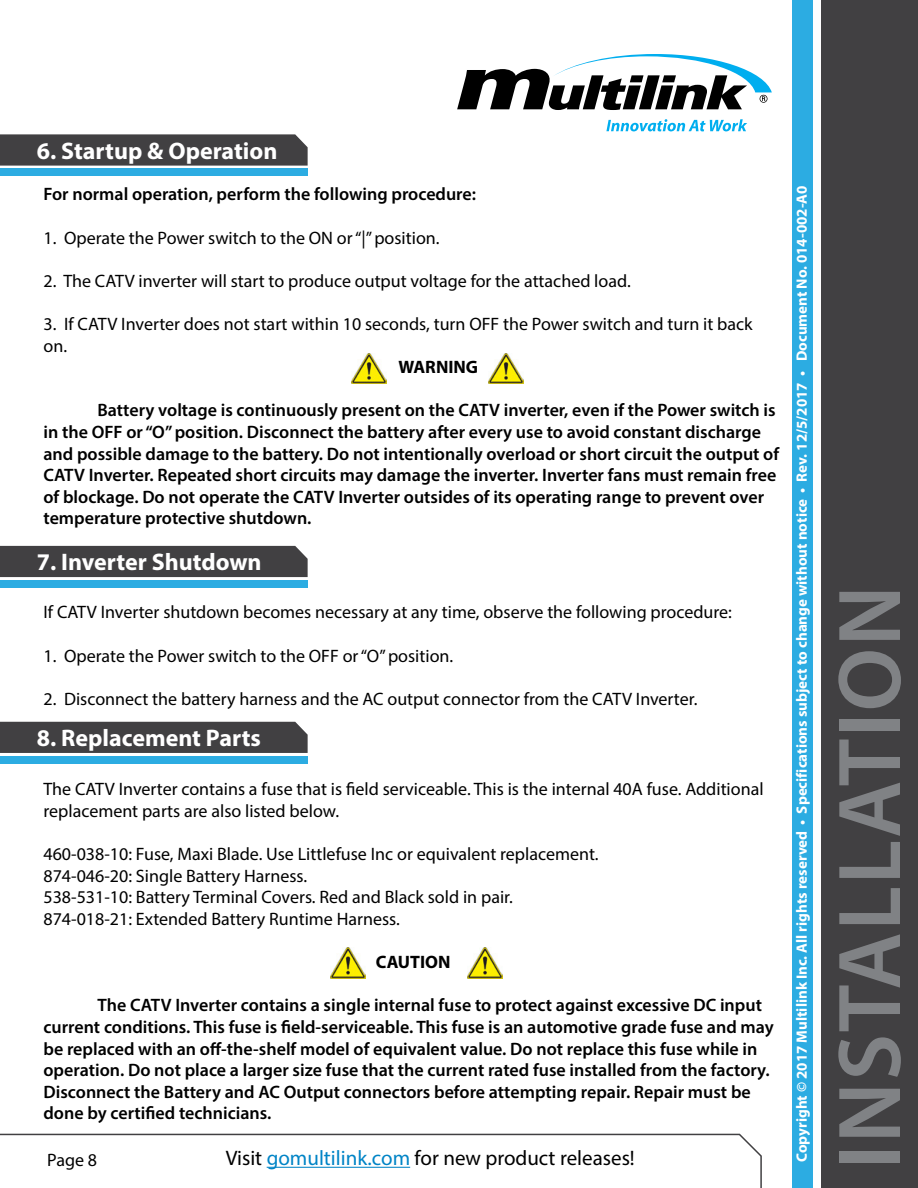
<style>
.page{position:relative;width:918px;height:1188px;background:#fff}
.page>*{position:absolute;margin:0;border:0;box-sizing:border-box;transform-origin:0 0}
.t1{font:600 90px "Myriad Pro";letter-spacing:.02em;color:#808285}
.t2{font:700 24px "Myriad Pro";color:#fff}
.t3{font:21px "Myriad Pro";color:#000}
.t4{font:600 18px/21.6px "Myriad Pro";color:#000}
.t5{font:18px/21.6px "Myriad Pro";color:#000}
.t6{font:700 18px "Myriad Pro";color:#000}
.t7{font:700 15px "Myriad Pro";color:#fff}
.s1{color:#0084c6}
</style>
<div class="page">
<svg style="left:0;top:1133px;width:762px;height:55px"></svg>
<svg style="left:457px;top:54px;width:315px;height:56px"></svg>
<svg style="left:606px;top:119px;width:141px;height:12px"></svg>
<div style="left:821px;top:0;width:97px;height:1188px;background:#414042"></div>
<div style="left:792px;top:0;width:21px;height:1188px;background:#2cace2"></div>
<div style="left:0;top:169px;width:308px;height:7px;background:#2cace2"></div>
<svg style="left:0;top:134px;width:308px;height:32px;background:#474648"></svg>
<img style="left:352px;top:354px;width:34px;height:30px">
<img style="left:488px;top:354px;width:35px;height:30px">
<div style="left:0;top:580px;width:308px;height:8px;background:#2cace2"></div>
<div style="left:0;top:546px;width:308px;height:31px;background:#414042"></div>
<div style="left:0;top:756px;width:308px;height:8px;background:#2cace2"></div>
<div style="left:0;top:722px;width:308px;height:31px;background:#414042"></div>
<img style="left:331px;top:948px;width:34px;height:30px">
<img style="left:467px;top:948px;width:35px;height:30px">
<h2 class="t2" style="left:37px;top:135px;width:242px">6. Startup &amp; Operation</h2>
<p class="t4" style="left:44px;top:183px;width:434px">For normal operation, perform the following procedure:</p>
<p class="t5" style="left:44px;top:227px;width:398px">1. Operate the Power switch to the ON or “|” position.</p>
<p class="t5" style="left:44px;top:270px;width:589px">2. The CATV inverter will start to produce output voltage for the attached load.</p>
<p class="t5" style="left:44px;top:313px;width:711px">3. If CATV Inverter does not start within 10 seconds, turn OFF the Power switch and turn it back on.</p>
<p class="t6" style="left:399px;top:355px;width:81px">WARNING</p>
<p class="t4" style="left:44px;top:399px;width:737px;text-indent:54px">Battery voltage is continuously present on the CATV inverter, even if the Power switch is in the OFF or “O” position. Disconnect the battery after every use to avoid constant discharge and possible damage to the battery. Do not intentionally overload or short circuit the output of CATV Inverter. Repeated short circuits may damage the inverter. Inverter fans must remain free of blockage. Do not operate the CATV Inverter outsides of its operating range to prevent over temperature protective shutdown.</p>
<h2 class="t2" style="left:37px;top:547px;width:226px">7. Inverter Shutdown</h2>
<p class="t5" style="left:44px;top:601px;width:690px">If CATV Inverter shutdown becomes necessary at any time, observe the following procedure:</p>
<p class="t5" style="left:44px;top:644px;width:411px">1. Operate the Power switch to the OFF or “O” position.</p>
<p class="t5" style="left:44px;top:688px;width:655px">2. Disconnect the battery harness and the AC output connector from the CATV Inverter.</p>
<h2 class="t2" style="left:37px;top:723px;width:226px">8. Replacement Parts</h2>
<p class="t5" style="left:44px;top:778px;width:722px">The CATV Inverter contains a fuse that is field serviceable. This is the internal 40A fuse. Additional replacement parts are also listed below.</p>
<p class="t5" style="left:44px;top:843px;width:557px">460-038-10: Fuse, Maxi Blade. Use Littlefuse Inc or equivalent replacement.<br>874-046-20: Single Battery Harness.<br>538-531-10: Battery Terminal Covers. Red and Black sold in pair.<br>874-018-21: Extended Battery Runtime Harness.</p>
<p class="t6" style="left:376px;top:950px;width:76px">CAUTION</p>
<p class="t4" style="left:44px;top:994px;width:732px;text-indent:54px">The CATV Inverter contains a single internal fuse to protect against excessive DC input current conditions. This fuse is field-serviceable. This fuse is an automotive grade fuse and may be replaced with an off-the-shelf model of equivalent value. Do not replace this fuse while in operation. Do not place a larger size fuse that the current rated fuse installed from the factory.<br>Disconnect the Battery and AC Output connectors before attempting repair. Repair must be done by certified technicians.</p>
<p class="t5" style="left:47px;top:1149px;width:51px">Page 8</p>
<p class="t3" style="left:226px;top:1145px;width:411px">Visit <span class="s1">gomultilink.com</span> for new product releases!</p>
<p class="t7" style="left:792px;top:361px;width:177px;rotate:-90deg">Document No. 014-002-A0</p>
<p class="t7" style="left:792px;top:1162px;width:792px;rotate:-90deg">Copyright © 2017 Multilink Inc. All rights reserved • Specifications subject to change without notice • Rev. 12/5/2017 •</p>
<h1 class="t1" style="left:813px;top:1169px;width:585px;rotate:-90deg">INSTALLATION</h1>
</div>
